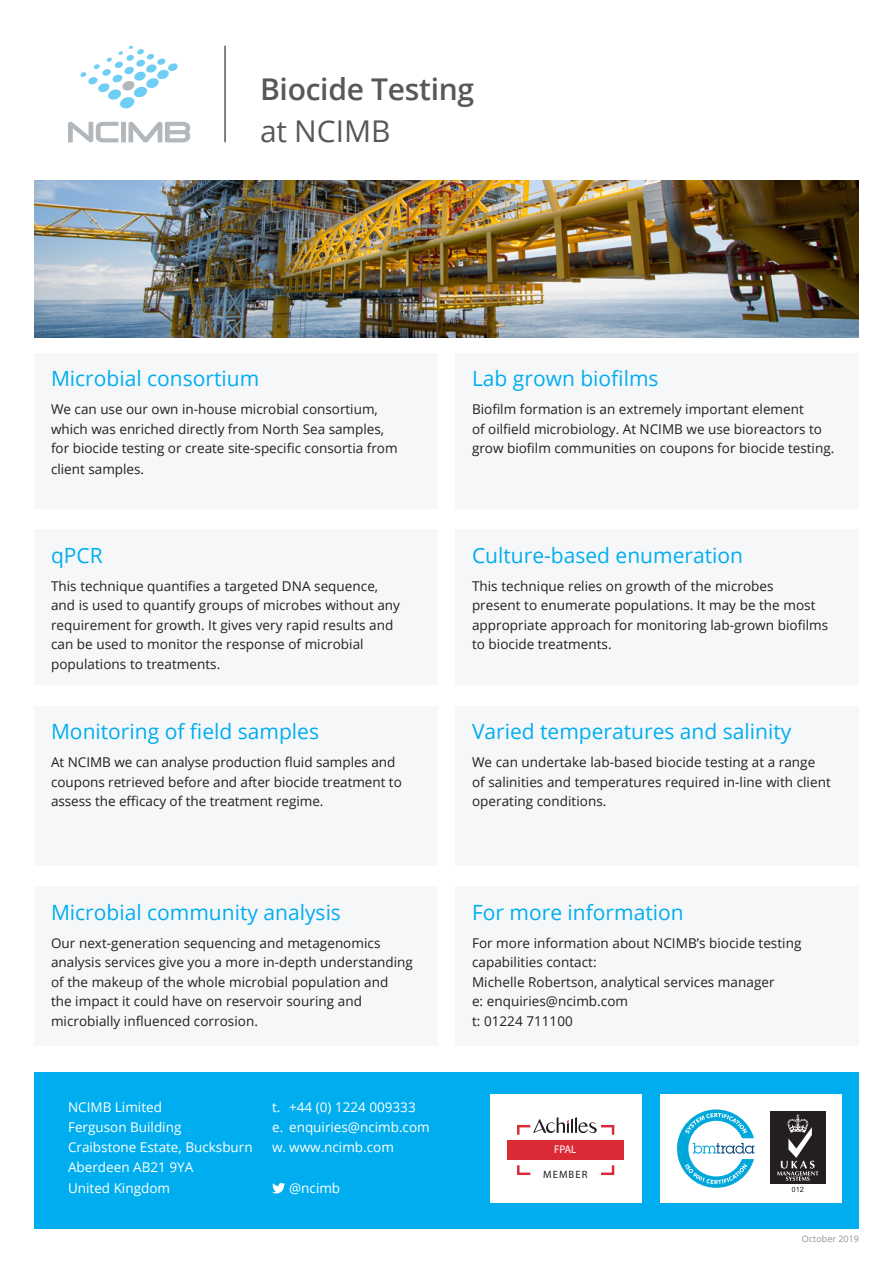
<style>
.page{position:relative;width:893px;height:1263px;background:#fff}
.page>*{position:absolute;margin:0;border:0;box-sizing:border-box;transform-origin:0 0}
.t1{font:600 30px/42px "Open Sans";letter-spacing:-.01em;color:#57585a}
.t2{font:21px "Open Sans";color:#00aeef}
.t3{font:13.5px/19.5px "Open Sans";letter-spacing:.005em;color:#231f20}
.t4{font:13.5px "Open Sans";color:#fff}
.t5{font:11.1px "Myriad Pro";color:#fff}
.t6{font:10.65px "Myriad Pro";letter-spacing:.1em;color:#231f20}
.t7{font:9px "Open Sans";color:#939598}
.s1{font-weight:400}
</style>
<div class="page">
<div style="left:34px;top:353px;width:404px;height:155px;background:#f6f7f8"></div>
<div style="left:455px;top:353px;width:404px;height:155px;background:#f6f7f8"></div>
<div style="left:34px;top:706px;width:404px;height:159px;background:#f6f7f8"></div>
<div style="left:34px;top:887px;width:404px;height:159px;background:#f6f7f8"></div>
<div style="left:34px;top:529px;width:404px;height:156px;background:#f6f7f8"></div>
<div style="left:455px;top:706px;width:404px;height:159px;background:#f6f7f8"></div>
<img style="left:34px;top:181px;width:825px;height:156px">
<div style="left:455px;top:529px;width:404px;height:156px;background:#f6f7f8"></div>
<div style="left:455px;top:887px;width:404px;height:159px;background:#f6f7f8"></div>
<hr style="left:224px;top:46px;width:2px;height:96px;background:#57585a">
<svg style="left:68px;top:122px;width:51px;height:20px"></svg>
<div style="left:121px;top:122px;width:5px;height:20px;background:#b2b7bb"></div>
<svg style="left:128px;top:122px;width:62px;height:20px"></svg>
<svg style="left:80px;top:46px;width:98px;height:63px"></svg>
<div style="left:34px;top:1073px;width:825px;height:156px;background:#00aeef"></div>
<div style="left:661px;top:1094px;width:181px;height:109px;background:#fff"></div>
<div style="left:490px;top:1094px;width:152px;height:109px;background:#fff"></div>
<div style="left:507px;top:1140px;width:116px;height:20px;background:#d92a36"></div>
<svg style="left:601px;top:1165px;width:13px;height:10px"></svg>
<svg style="left:517px;top:1165px;width:13px;height:10px"></svg>
<svg style="left:517px;top:1117px;width:97px;height:18px"></svg>
<svg style="left:677px;top:1109px;width:149px;height:84px"></svg>
<svg style="left:272px;top:1183px;width:13px;height:10px"></svg>
<p class="t1" style="left:260px;top:68px;width:216px">Biocide Testing <span class="s1">at NCIMB</span></p>
<p class="t2" style="left:51px;top:364px;width:210px">Microbial consortium</p>
<p class="t3" style="left:51px;top:399px;width:348px">We can use our own in-house microbial consortium, which was enriched directly from North Sea samples, for biocide testing or create site-specific consortia from client samples.</p>
<p class="t2" style="left:51px;top:540px;width:53px">qPCR</p>
<p class="t3" style="left:51px;top:575px;width:351px">This technique quantifies a targeted DNA sequence, and is used to quantify groups of microbes without any requirement for growth. It gives very rapid results and can be used to monitor the response of microbial populations to treatments.</p>
<p class="t2" style="left:51px;top:717px;width:270px">Monitoring of field samples</p>
<p class="t3" style="left:51px;top:752px;width:352px">At NCIMB we can analyse production fluid samples and coupons retrieved before and after biocide treatment to assess the efficacy of the treatment regime.</p>
<p class="t2" style="left:51px;top:898px;width:291px">Microbial community analysis</p>
<p class="t3" style="left:51px;top:933px;width:363px">Our next-generation sequencing and metagenomics analysis services give you a more in-depth understanding of the makeup of the whole microbial population and<br>the impact it could have on reservoir souring and microbially influenced corrosion.</p>
<p class="t4" style="left:68px;top:1097px;width:95px">NCIMB Limited</p>
<p class="t4" style="left:68px;top:1118px;width:115px">Ferguson Building</p>
<p class="t4" style="left:68px;top:1138px;width:186px">Craibstone Estate, Bucksburn</p>
<p class="t4" style="left:68px;top:1158px;width:127px">Aberdeen AB21 9YA</p>
<p class="t4" style="left:68px;top:1178px;width:104px">United Kingdom</p>
<p class="t4" style="left:272px;top:1097px;width:145px">t. +44 (0) 1224 009333</p>
<p class="t4" style="left:272px;top:1118px;width:159px">e. enquiries@ncimb.com</p>
<p class="t4" style="left:272px;top:1138px;width:123px">w. www.ncimb.com</p>
<p class="t4" style="left:289px;top:1178px;width:53px">@ncimb</p>
<p class="t2" style="left:472px;top:364px;width:188px">Lab grown biofilms</p>
<p class="t3" style="left:472px;top:399px;width:364px">Biofilm formation is an extremely important element<br>of oilfield microbiology. At NCIMB we use bioreactors to grow biofilm communities on coupons for biocide testing.</p>
<p class="t2" style="left:472px;top:540px;width:272px">Culture-based enumeration</p>
<p class="t3" style="left:472px;top:575px;width:358px">This technique relies on growth of the microbes<br>present to enumerate populations. It may be the most appropriate approach for monitoring lab-grown biofilms to biocide treatments.</p>
<p class="t2" style="left:472px;top:717px;width:321px">Varied temperatures and salinity</p>
<p class="t3" style="left:472px;top:752px;width:360px">We can undertake lab-based biocide testing at a range of salinities and temperatures required in-line with client operating conditions.</p>
<p class="t2" style="left:472px;top:898px;width:213px">For more information</p>
<p class="t3" style="left:472px;top:933px;width:331px">For more information about NCIMB’s biocide testing capabilities contact:<br>Michelle Robertson, analytical services manager</p>
<p class="t3" style="left:472px;top:991px;width:158px">e: enquiries@ncimb.com t: 01224 711100</p>
<p class="t5" style="left:554px;top:1143px;width:24px">FPAL</p>
<p class="t6" style="left:543px;top:1167px;width:46px">MEMBER</p>
<p class="t7" style="left:802px;top:1232px;width:59px">October 2019</p>
</div>
